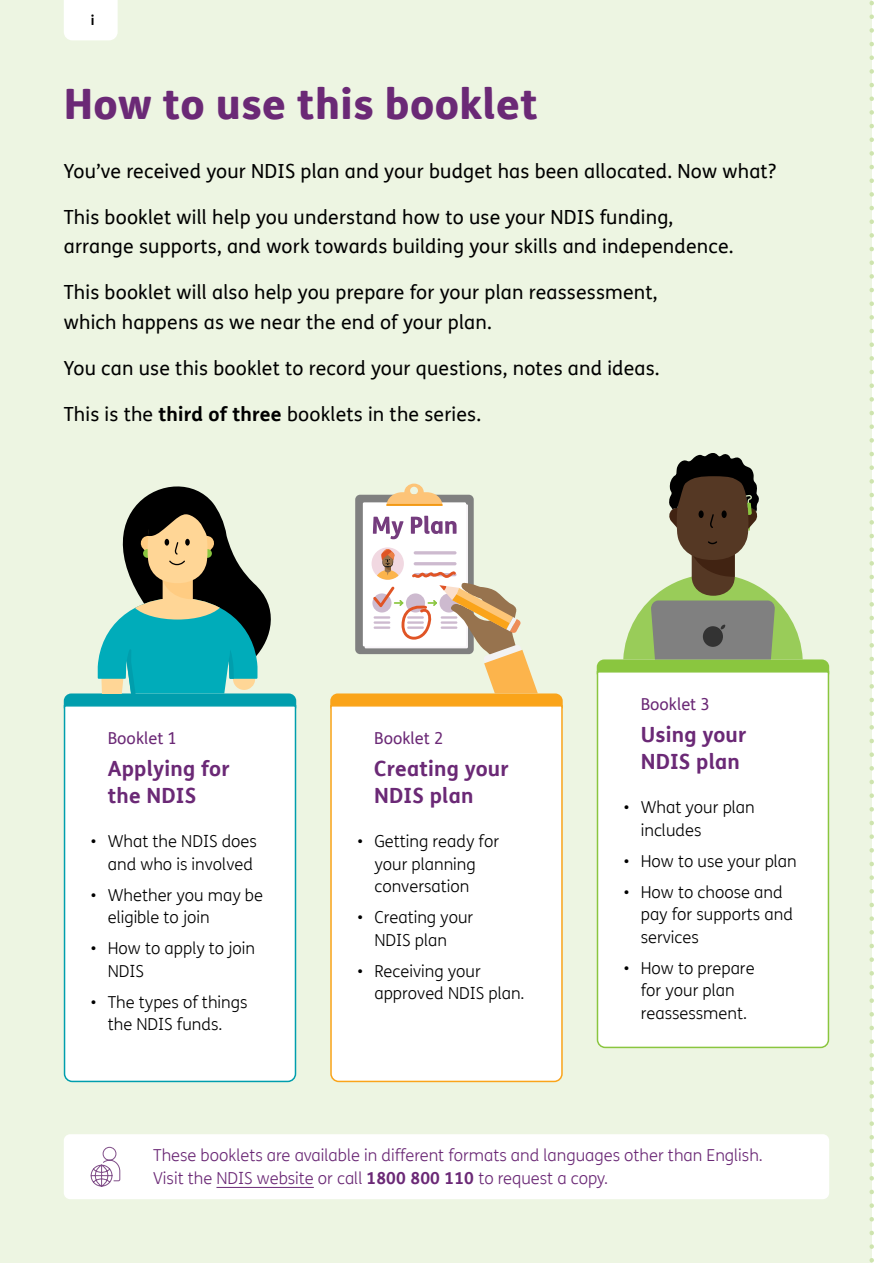
<style>
.page{position:relative;width:893px;height:1263px;background:#fff}
.page>*{position:absolute;margin:0;border:0;box-sizing:border-box;transform-origin:0 0}
.t1{font:800 42px "FS Me Pro";letter-spacing:.01em;color:#6b2976}
.H3_-_Applying_for{font:700 21px/27.3px "FS Me Pro";letter-spacing:.01em;color:#6b2976}
.Intro{font:19.5px/29.2px "FS Me Pro";letter-spacing:.01em;color:#000}
.t2{font:300 16.5px/22.5px "FS Me Pro";color:#000}
.Body{font:300 16.5px/23.1px "FS Me Pro";color:#6b2976}
.H3_-_Booklet{font:16.5px "FS Me Pro";color:#6b2976}
.t3{font:700 13.5px "FS Me Pro";color:#000}
.s1{font-weight:700}
</style>
<div class="page">
<div style="left:0;top:0;width:872px;height:1263px;background:#edf5e2"></div>
<svg style="left:869px;top:1px;width:5px;height:1262px"></svg>
<div style="left:64px;top:1134px;width:765px;height:65px;background:#fff;border-radius:6px"></div>
<div style="left:64px;top:0;width:54px;height:40px;background:#fff"></div>
<svg style="left:64px;top:486px;width:232px;height:218px"></svg>
<div style="left:63px;top:704px;width:234px;height:379px;background:#fff"></div>
<div style="left:355px;top:495px;width:119px;height:159px;background:#808080;border-radius:5px"></div>
<div style="left:363px;top:502px;width:103px;height:144px;background:#fff"></div>
<svg style="left:386px;top:484px;width:56px;height:22px"></svg>
<svg style="left:373px;top:517px;width:31px;height:22px"></svg>
<svg style="left:411px;top:516px;width:46px;height:18px"></svg>
<svg style="left:372px;top:547px;width:32px;height:33px"></svg>
<svg style="left:330px;top:549px;width:233px;height:155px"></svg>
<div style="left:330px;top:704px;width:233px;height:379px;background:#fff"></div>
<svg style="left:597px;top:453px;width:232px;height:217px"></svg>
<div style="left:596px;top:670px;width:234px;height:379px;background:#fff"></div>
<svg style="left:91px;top:1147px;width:29px;height:39px"></svg>
<hr style="left:216px;top:1187px;width:98px;height:1px;background:#6b2976">
<p class="t3" style="left:91px;top:10px;width:5px">i</p>
<h2 class="t1" style="left:64px;top:70px;width:476px">How to use this booklet</h2>
<p class="Intro" style="left:64px;top:156px;width:714px">You’ve received your NDIS plan and your budget has been allocated. Now what?</p>
<p class="Intro" style="left:64px;top:202px;width:671px">This booklet will help you understand how to use your NDIS funding, arrange supports, and work towards building your skills and independence.</p>
<p class="Intro" style="left:64px;top:278px;width:595px">This booklet will also help you prepare for your plan reassessment, which happens as we near the end of your plan.</p>
<p class="Intro" style="left:64px;top:353px;width:597px">You can use this booklet to record your questions, notes and ideas.</p>
<p class="Intro" style="left:64px;top:399px;width:419px">This is the <span class="s1">third of three</span> booklets in the series.</p>
<h3 class="H3_-_Booklet" style="left:108px;top:727px;width:71px">Booklet 1</h3>
<h3 class="H3_-_Applying_for" style="left:108px;top:754px;width:123px">Applying for the NDIS</h3>
<p class="t2" style="left:91px;top:830px;width:168px;text-align:right">• What the NDIS does and who is involved</p>
<p class="t2" style="left:108px;top:883px;width:157px;text-indent:-17px">• Whether you may be eligible to join</p>
<p class="t2" style="left:108px;top:937px;width:149px;text-indent:-17px">• How to apply to join<br>NDIS</p>
<p class="t2" style="left:91px;top:990px;width:158px;text-align:center">• The types of things the NDIS funds.</p>
<h3 class="H3_-_Booklet" style="left:374px;top:727px;width:71px">Booklet 2</h3>
<h3 class="H3_-_Applying_for" style="left:374px;top:754px;width:136px">Creating your<br>NDIS plan</h3>
<p class="t2" style="left:374px;top:830px;width:126px;text-indent:-17px">• Getting ready for your planning conversation</p>
<p class="t2" style="left:357px;top:906px;width:117px;text-align:center">• Creating your<br>NDIS plan</p>
<p class="t2" style="left:374px;top:959px;width:152px;text-indent:-17px">• Receiving your approved NDIS plan.</p>
<h3 class="H3_-_Booklet" style="left:641px;top:693px;width:71px">Booklet 3</h3>
<h3 class="H3_-_Applying_for" style="left:641px;top:720px;width:107px">Using your<br>NDIS plan</h3>
<p class="t2" style="left:641px;top:795px;width:116px;text-indent:-17px">• What your plan includes</p>
<p class="t2" style="left:624px;top:849px;width:175px">• How to use your plan</p>
<p class="t2" style="left:641px;top:880px;width:154px;text-indent:-17px">• How to choose and pay for supports and services</p>
<p class="t2" style="left:624px;top:956px;width:132px;text-align:center">• How to prepare for your plan reassessment.</p>
<p class="Body" style="left:153px;top:1143px;width:611px">These booklets are available in different formats and languages other than English.<br>Visit the NDIS website or call <span class="s1">1800 800 110</span> to request a copy.</p>
</div>
